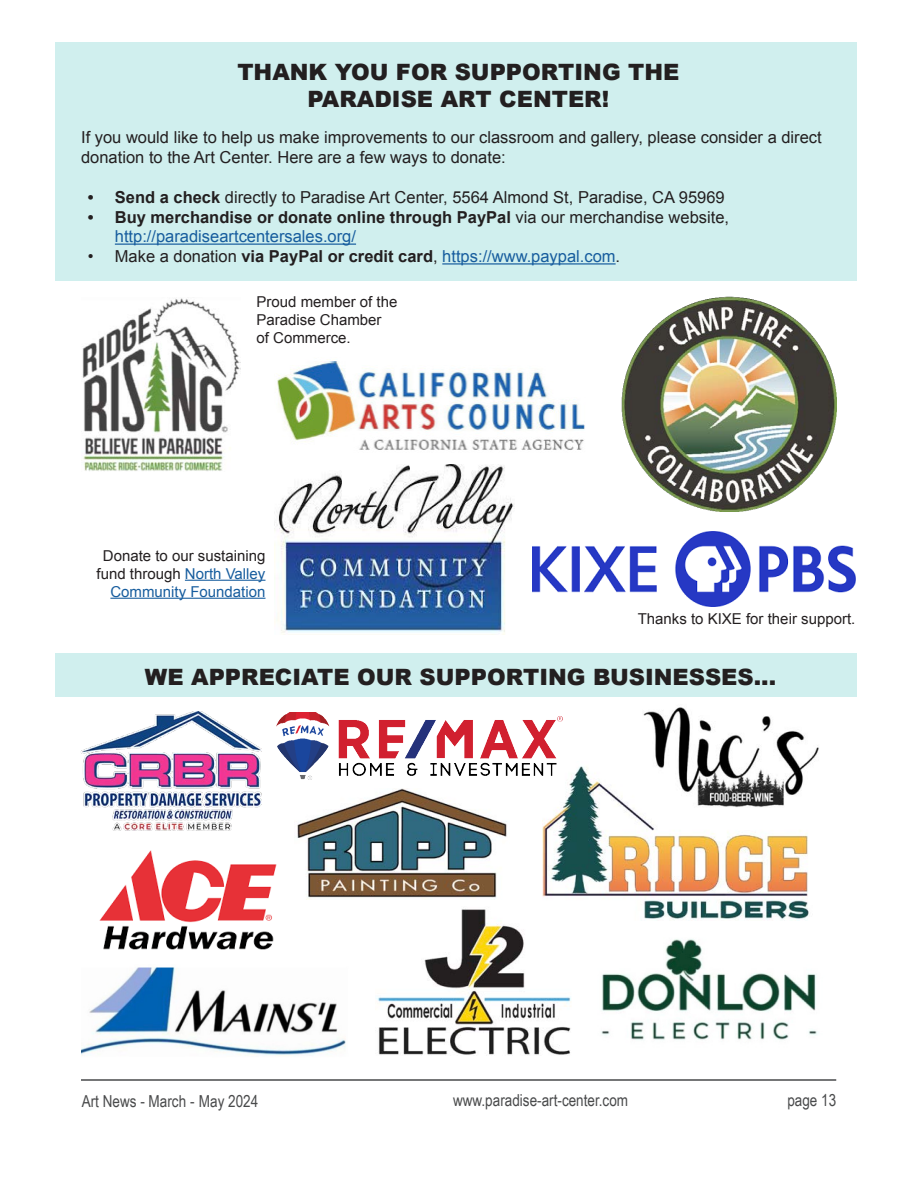
<style>
.page{position:relative;width:918px;height:1188px;background:#fff}
.page>*{position:absolute;margin:0;border:0;box-sizing:border-box;transform-origin:0 0}
.t1{font:900 22.5px/27px "Arial";color:#231f20;text-align:center}
.t2{font:16.5px/19.8px "Arial";color:#231f20}
.t3{font:700 16.5px/19.8px "Arial";color:#231f20}
.t4{font:16.5px "Arial";color:#175d9e}
.t5{font:16.5px "Arial Narrow";color:#494a4b}
.t6{font:15px/18px "Arial";color:#231f20}
.s1{font-weight:700}
.s2{font-weight:400}
.s3{font-weight:400;color:#175d9e}
.s4{color:#231f20}
.s5{font-weight:700;color:#231f20}
.s6{color:#175d9e}
</style>
<div class="page">
<hr style="left:81px;top:1079px;width:755px;height:2px;background:#494a4b">
<div style="left:55px;top:653px;width:801px;height:44px;background:#d0efee"></div>
<div style="left:55px;top:43px;width:801px;height:238px;background:#d0efee"></div>
<hr style="left:115px;top:244px;width:241px;height:1px;background:#175d9e">
<hr style="left:442px;top:263px;width:174px;height:2px;background:#175d9e">
<hr style="left:185px;top:580px;width:81px;height:1px;background:#175d9e">
<hr style="left:110px;top:598px;width:156px;height:1px;background:#175d9e">
<img style="left:275px;top:361px;width:310px;height:89px">
<img style="left:274px;top:465px;width:240px;height:169px">
<img style="left:82px;top:298px;width:159px;height:173px">
<img style="left:533px;top:532px;width:322px;height:74px">
<img style="left:81px;top:712px;width:181px;height:119px">
<img style="left:99px;top:850px;width:178px;height:100px">
<img style="left:297px;top:788px;width:210px;height:112px">
<img style="left:542px;top:766px;width:267px;height:154px">
<img style="left:621px;top:296px;width:215px;height:215px">
<img style="left:643px;top:707px;width:176px;height:104px">
<img style="left:276px;top:712px;width:287px;height:68px">
<img style="left:81px;top:967px;width:265px;height:89px">
<img style="left:376px;top:906px;width:196px;height:149px">
<img style="left:601px;top:939px;width:216px;height:101px">
<p class="t1" style="left:237px;top:58px;width:444px">THANK YOU FOR SUPPORTING THE<br>PARADISE ART CENTER!</p>
<p class="t2" style="left:81px;top:128px;width:742px">If you would like to help us make improvements to our classroom and gallery, please consider a direct donation to the Art Center. Here are a few ways to donate:</p>
<p class="t2" style="left:88px;top:187px;width:638px"><span class="s1">• Send a check</span> directly to Paradise Art Center, 5564 Almond St, Paradise, CA 95969</p>
<p class="t3" style="left:115px;top:207px;width:616px;text-indent:-27px">• Buy merchandise or donate online through PayPal <span class="s2">via our merchandise website, </span><span class="s3">http://paradiseartcentersales.org/</span></p>
<p class="t4" style="left:88px;top:246px;width:534px"><span class="s4">• Make a donation</span> <span class="s5">via PayPal or credit card</span><span class="s4">,</span> https://www.paypal.com<span class="s4">.</span></p>
<p class="t6" style="left:257px;top:293px;width:142px">Proud member of the<br>Paradise Chamber of Commerce.</p>
<p class="t6" style="left:97px;top:547px;width:170px;text-align:right">Donate to our sustaining fund through <span class="s6">North Valley<br>Community Foundation</span></p>
<p class="t6" style="left:638px;top:610px;width:219px">Thanks to KIXE for their support.</p>
<p class="t1" style="left:145px;top:662px;width:633px">WE APPRECIATE OUR SUPPORTING BUSINESSES...</p>
<p class="t5" style="left:82px;top:1089px;width:178px">Art News - March - May 2024</p>
<p class="t5" style="left:453px;top:1088px;width:177px">www.paradise-art-center.com</p>
<p class="t5" style="left:787px;top:1088px;width:50px">page 13</p>
</div>
